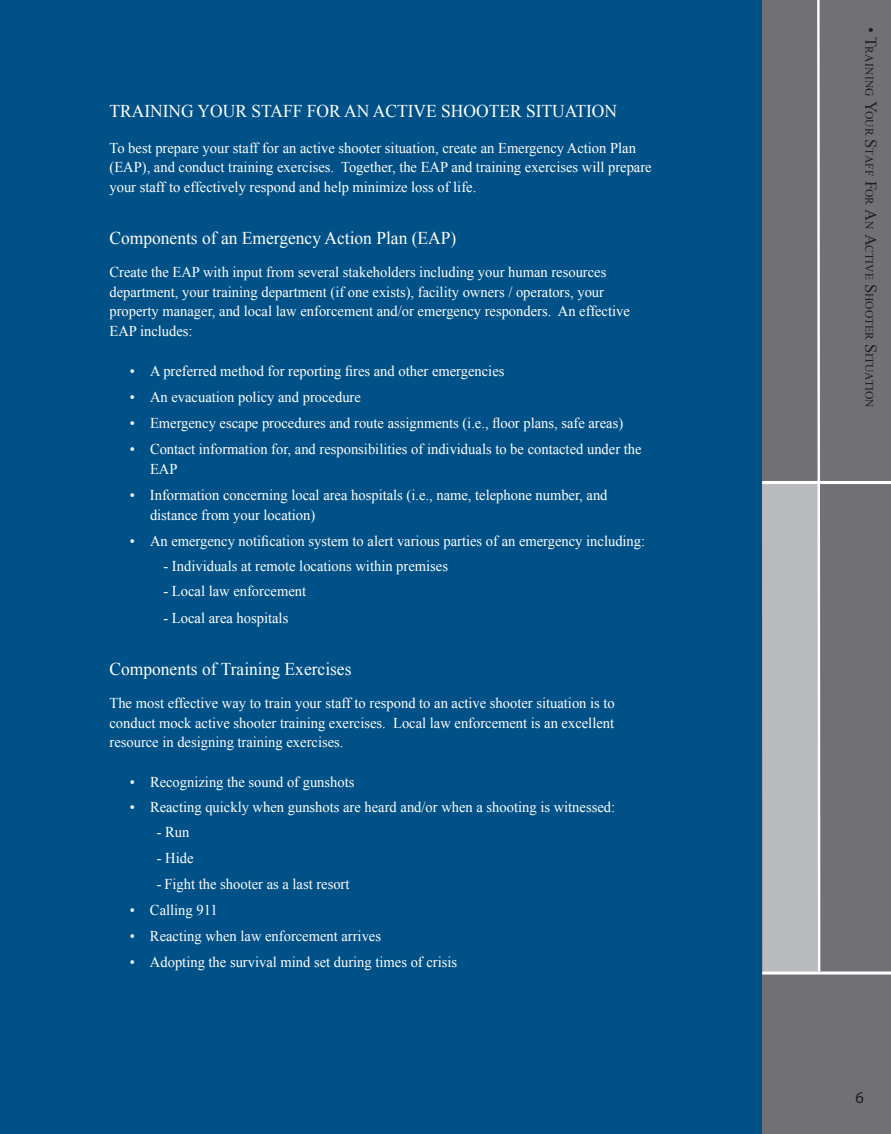
<style>
.page{position:relative;width:891px;height:1134px;background:#005187}
.page>*{position:absolute;margin:0;border:0;box-sizing:border-box;transform-origin:0 0}
.t1{font:18px "Times New Roman";color:#fff}
.t2{font:16.5px "Giovanni ITC";color:#231f20}
.t3{font:15px/19.5px "Times New Roman";color:#fff}
.t4{font:11.55px "Times New Roman";letter-spacing:.01em;color:#231f20}
.s1{font-size:16.5px}
</style>
<div class="page">
<hr style="left:762px;top:1131px;width:129px;height:3px;background:#717074">
<div style="left:762px;top:0;width:129px;height:1133px;background:#717074"></div>
<div style="left:762px;top:482px;width:57px;height:490px;background:#babbbe"></div>
<svg style="left:816px;top:0;width:6px;height:975px"></svg>
<hr style="left:762px;top:481px;width:129px;height:3px;background:#fff">
<hr style="left:762px;top:972px;width:129px;height:2px;background:#fff">
<p class="t1" style="left:110px;top:99px;width:509px">TRAINING YOUR STAFF FOR AN ACTIVE SHOOTER SITUATION</p>
<p class="t3" style="left:110px;top:138px;width:544px">To best prepare your staff for an active shooter situation, create an Emergency Action Plan (EAP), and conduct training exercises. Together, the EAP and training exercises will prepare your staff to effectively respond and help minimize loss of life.</p>
<p class="t1" style="left:110px;top:226px;width:348px">Components of an Emergency Action Plan (EAP)</p>
<p class="t3" style="left:110px;top:262px;width:522px">Create the EAP with input from several stakeholders including your human resources department, your training department (if one exists), facility owners / operators, your property manager, and local law enforcement and/or emergency responders. An effective EAP includes:</p>
<p class="t3" style="left:130px;top:361px;width:376px">• A preferred method for reporting fires and other emergencies</p>
<p class="t3" style="left:130px;top:387px;width:233px">• An evacuation policy and procedure</p>
<p class="t3" style="left:130px;top:413px;width:495px">• Emergency escape procedures and route assignments (i.e., floor plans, safe areas)</p>
<p class="t3" style="left:150px;top:439px;width:493px;text-indent:-20px">• Contact information for, and responsibilities of individuals to be contacted under the<br>EAP</p>
<p class="t3" style="left:150px;top:485px;width:459px;text-indent:-20px">• Information concerning local area hospitals (i.e., name, telephone number, and distance from your location)</p>
<p class="t3" style="left:130px;top:531px;width:517px">• An emergency notification system to alert various parties of an emergency including:</p>
<p class="t3" style="left:164px;top:556px;width:286px">- Individuals at remote locations within premises</p>
<p class="t3" style="left:164px;top:581px;width:144px">- Local law enforcement</p>
<p class="t3" style="left:164px;top:608px;width:126px">- Local area hospitals</p>
<p class="t1" style="left:110px;top:657px;width:244px">Components of Training Exercises</p>
<p class="t3" style="left:110px;top:693px;width:507px;text-align:justify">The most effective way to train your staff to respond to an active shooter situation is to conduct mock active shooter training exercises. Local law enforcement is an excellent resource in designing training exercises.</p>
<p class="t3" style="left:130px;top:772px;width:226px">• Recognizing the sound of gunshots</p>
<p class="t3" style="left:130px;top:797px;width:487px">• Reacting quickly when gunshots are heard and/or when a shooting is witnessed:</p>
<p class="t3" style="left:157px;top:822px;width:34px">- Run</p>
<p class="t3" style="left:157px;top:848px;width:38px">- Hide</p>
<p class="t3" style="left:157px;top:874px;width:194px">- Fight the shooter as a last resort</p>
<p class="t3" style="left:130px;top:900px;width:90px">• Calling 911</p>
<p class="t3" style="left:130px;top:926px;width:253px">• Reacting when law enforcement arrives</p>
<p class="t3" style="left:130px;top:952px;width:329px">• Adopting the survival mind set during times of crisis</p>
<p class="t4" style="left:877px;top:27px;width:382px;rotate:90deg"><span class="s1">• T</span>RAINING <span class="s1">Y</span>OUR <span class="s1">S</span>TAFF <span class="s1">F</span>OR <span class="s1">A</span>N <span class="s1">A</span>CTIVE <span class="s1">S</span>HOOTER <span class="s1">S</span>ITUATION</p>
<p class="t2" style="left:856px;top:1087px;width:10px">6</p>
</div>
